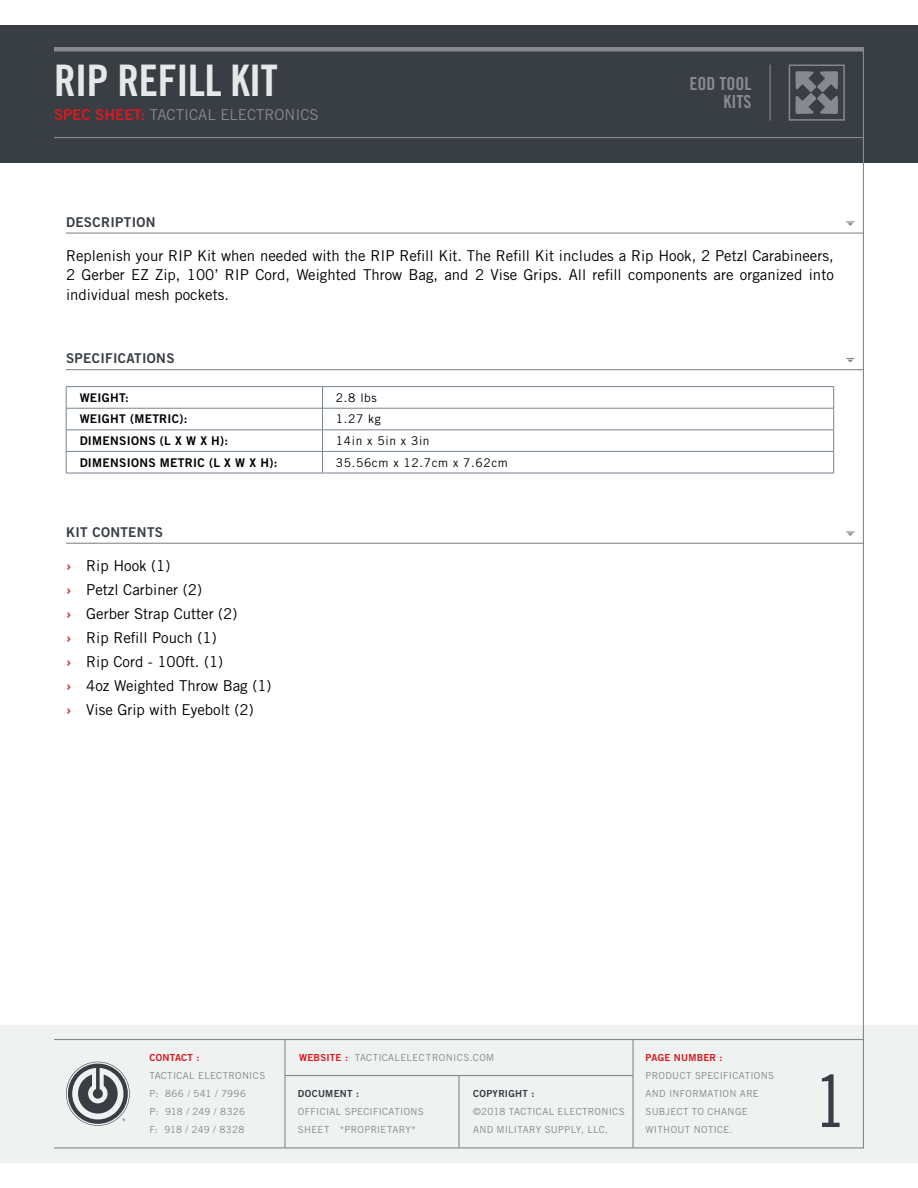
<style>
.page{position:relative;width:918px;height:1188px;background:#fff}
.page>*{position:absolute;margin:0;border:0;box-sizing:border-box;transform-origin:0 0}
.t1{font:72px "Trade Gothic LT Std Cn 18";color:#393e44}
.t2{font:43.5px "Trade Gothic LT Std Bd Cn 20";letter-spacing:-.01em;color:#e6e7e9}
.t3{font:18px/18px "Trade Gothic LT Std Bd Cn 20";color:#86898d;text-align:right}
.t4{font:15px/24px "Trade Gothic LT Std";color:#000;text-align:justify}
.t5{font:15px "Trade Gothic LT Std";color:#86898d}
.t6{font:13.5px "Trade Gothic LT Std Bd 2";letter-spacing:.025em;color:#393e44}
.t7{font:12px "Trade Gothic LT Std Bd 2";letter-spacing:.025em;color:#000}
.t8{font:12px "Trade Gothic LT Std";letter-spacing:.05em;color:#000}
.t9{font:9.75px/18px "Trade Gothic LT Std";letter-spacing:.03em;color:#86898d}
.t10{font:9.75px "Trade Gothic LT Std Bd 2";letter-spacing:.025em;color:#d51a21}
.t11{font:9.75px "Trade Gothic LT Std Bd 2";letter-spacing:.03em;color:#393e44}
.s1{font-family:"Trade Gothic LT Std Bd 2";color:#d51a21}
</style>
<div class="page">
<div style="left:0;top:1025px;width:918px;height:137px;background:#f0f1f1"></div>
<div style="left:0;top:26px;width:918px;height:137px;background:#393e44"></div>
<hr style="left:284px;top:1040px;width:2px;height:108px;background:#86898d">
<hr style="left:458px;top:1076px;width:2px;height:72px;background:#86898d">
<hr style="left:632px;top:1040px;width:2px;height:108px;background:#86898d">
<hr style="left:54px;top:1147px;width:809px;height:1px;background:#86898d">
<hr style="left:54px;top:1039px;width:809px;height:1px;background:#86898d">
<hr style="left:285px;top:1075px;width:348px;height:1px;background:#86898d">
<hr style="left:66px;top:233px;width:797px;height:1px;background:#86898d">
<svg style="left:846px;top:221px;width:9px;height:5px"></svg>
<hr style="left:66px;top:369px;width:797px;height:1px;background:#86898d">
<svg style="left:846px;top:358px;width:9px;height:4px"></svg>
<hr style="left:66px;top:543px;width:797px;height:1px;background:#86898d">
<svg style="left:846px;top:531px;width:9px;height:5px"></svg>
<hr style="left:66px;top:386px;width:256px;height:1px;background:#77848f">
<hr style="left:322px;top:386px;width:512px;height:1px;background:#77848f">
<hr style="left:66px;top:408px;width:256px;height:1px;background:#77848f">
<hr style="left:322px;top:408px;width:512px;height:1px;background:#77848f">
<hr style="left:66px;top:430px;width:256px;height:1px;background:#77848f">
<hr style="left:322px;top:430px;width:512px;height:1px;background:#77848f">
<hr style="left:66px;top:451px;width:256px;height:1px;background:#77848f">
<svg style="left:66px;top:387px;width:1px;height:86px"></svg>
<hr style="left:322px;top:451px;width:512px;height:1px;background:#77848f">
<svg style="left:833px;top:387px;width:1px;height:86px"></svg>
<hr style="left:66px;top:473px;width:256px;height:1px;background:#77848f">
<hr style="left:322px;top:473px;width:512px;height:1px;background:#77848f">
<svg style="left:322px;top:387px;width:1px;height:86px"></svg>
<svg style="left:66px;top:1062px;width:64px;height:64px"></svg>
<hr style="left:863px;top:47px;width:1px;height:1101px;background:#86898d">
<hr style="left:54px;top:137px;width:809px;height:1px;background:#86898d">
<div style="left:54px;top:47px;width:809px;height:5px;background:#86898d"></div>
<hr style="left:770px;top:65px;width:1px;height:56px;background:#86898d">
<svg style="left:795px;top:71px;width:43px;height:43px"></svg>
<div style="left:789px;top:65px;width:56px;height:56px;border:2px solid #86898d"></div>
<h2 class="t2" style="left:54px;top:54px;width:225px">RIP REFILL KIT</h2>
<p class="t5" style="left:54px;top:106px;width:266px"><span class="s1">SPEC SHEET:</span> TACTICAL ELECTRONICS</p>
<p class="t6" style="left:66px;top:214px;width:91px">DESCRIPTION</p>
<p class="t3" style="left:689px;top:75px;width:63px">EOD TOOL<br>KITS</p>
<p class="t4" style="left:66px;top:245px;width:769px;line-height:19.5px">Replenish your RIP Kit when needed with the RIP Refill Kit. The Refill Kit includes a Rip Hook, 2 Petzl Carabineers, 2 Gerber EZ Zip, 100’ RIP Cord, Weighted Throw Bag, and 2 Vise Grips. All refill components are organized into individual mesh pockets.</p>
<p class="t6" style="left:66px;top:350px;width:110px">SPECIFICATIONS</p>
<p class="t7" style="left:80px;top:390px;width:51px">WEIGHT:</p>
<p class="t8" style="left:336px;top:390px;width:42px">2.8 lbs</p>
<p class="t7" style="left:80px;top:412px;width:109px">WEIGHT (METRIC):</p>
<p class="t8" style="left:336px;top:412px;width:46px">1.27 kg</p>
<p class="t7" style="left:80px;top:433px;width:150px">DIMENSIONS (L X W X H):</p>
<p class="t8" style="left:336px;top:433px;width:95px">14in x 5in x 3in</p>
<p class="t7" style="left:80px;top:455px;width:199px">DIMENSIONS METRIC (L X W X H):</p>
<p class="t8" style="left:336px;top:455px;width:173px">35.56cm x 12.7cm x 7.62cm</p>
<p class="t6" style="left:66px;top:524px;width:99px">KIT CONTENTS</p>
<p class="t4" style="left:66px;top:553px;width:207px;text-align:left"><span class="s1">›</span> Rip Hook (1)<br><span class="s1">›</span> Petzl Carbiner (2)<br><span class="s1">›</span> Gerber Strap Cutter (2)<br><span class="s1">›</span> Rip Refill Pouch (1)<br><span class="s1">›</span> Rip Cord - 100ft. (1)<br><span class="s1">›</span> 4oz Weighted Throw Bag (1) <span class="s1">›</span> Vise Grip with Eyebolt (2)</p>
<p class="t10" style="left:149px;top:1051px;width:52px">CONTACT :</p>
<p class="t9" style="left:149px;top:1066px;width:117px">TACTICAL ELECTRONICS<br>P: 866 / 541 / 7996<br>P: 918 / 249 / 8326<br>F: 918 / 249 / 8328</p>
<p class="t9" style="left:299px;top:1049px;width:197px"><span class="s1">WEBSITE :</span> TACTICALELECTRONICS.COM</p>
<p class="t11" style="left:298px;top:1088px;width:63px">DOCUMENT :</p>
<p class="t9" style="left:298px;top:1102px;width:127px">OFFICIAL SPECIFICATIONS<br>SHEET *PROPRIETARY*</p>
<p class="t11" style="left:473px;top:1088px;width:63px">COPYRIGHT :</p>
<p class="t9" style="left:473px;top:1102px;width:153px">©2018 TACTICAL ELECTRONICS<br>AND MILITARY SUPPLY, LLC.</p>
<p class="t10" style="left:646px;top:1051px;width:79px">PAGE NUMBER :</p>
<p class="t9" style="left:646px;top:1066px;width:130px">PRODUCT SPECIFICATIONS<br>AND INFORMATION ARE<br>SUBJECT TO CHANGE<br>WITHOUT NOTICE.</p>
<h1 class="t1" style="left:814px;top:1059px;width:33px">1</h1>
</div>
